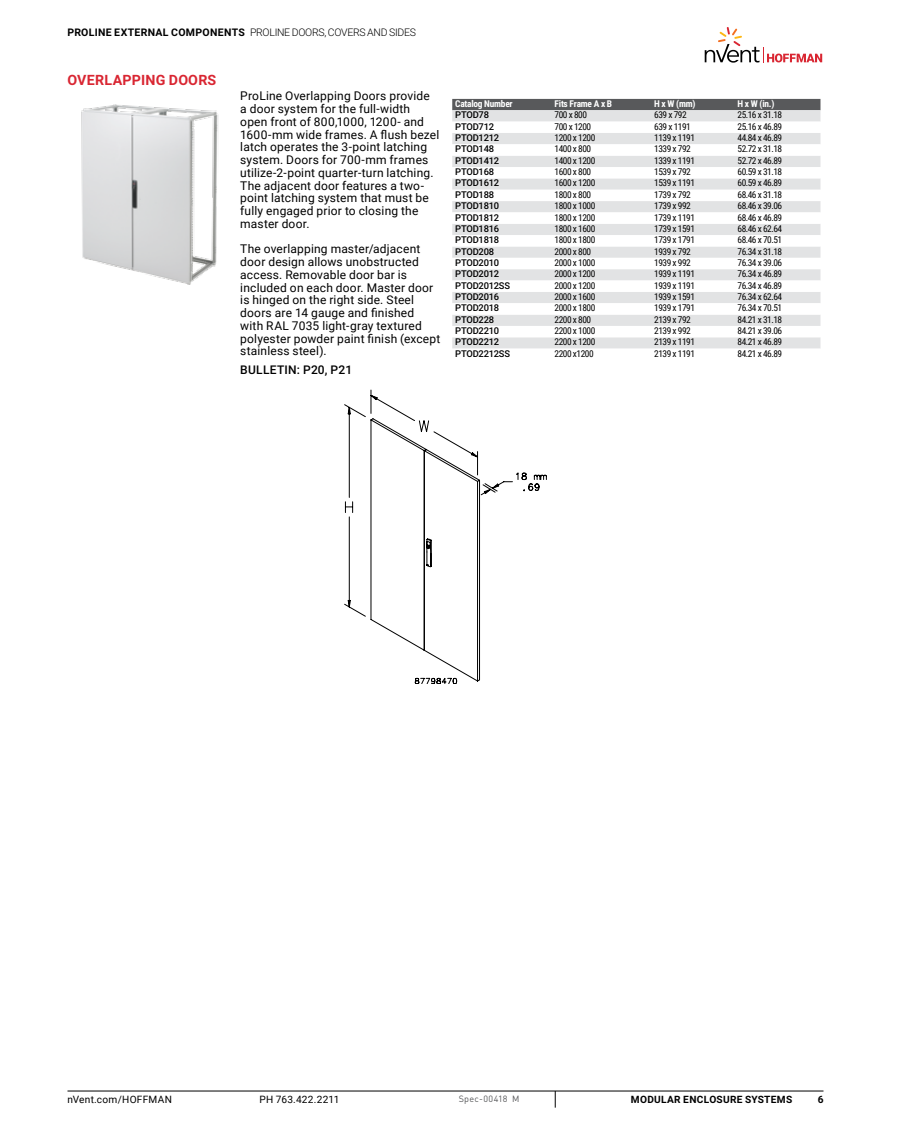
<style>
.page{position:relative;width:918px;height:1134px;background:#fff}
.page>*{position:absolute;margin:0;border:0;box-sizing:border-box;transform-origin:0 0}
.t1{font:700 14.25px "Roboto";color:#d92632}
.t2{font:12px/12.8px "Roboto";letter-spacing:.015em;color:#000}
.t3{font:500 12px "Roboto";letter-spacing:.02em;color:#000}
.t4{font:300 10.5px "Roboto";letter-spacing:-.025em;color:#000}
.t5{font:700 10.5px "Roboto";letter-spacing:.03em;color:#000}
.t6{font:10.2px "Roboto";letter-spacing:.025em;color:#000}
.t7{font:700 10.2px "Roboto";letter-spacing:.03em;color:#000}
.t8{font:9.3px "Roboto Condensed";letter-spacing:-.05em;color:#000}
.t9{font:500 9.3px "Roboto";letter-spacing:-.025em;color:#000}
.t10{font:700 9.3px "Roboto Condensed";letter-spacing:-.025em;color:#fff}
.t11{font:9px "DIN Pro";letter-spacing:.03em;color:#58595b}
.s1{font-weight:700}
</style>
<div class="page">
<hr style="left:68px;top:1091px;width:756px;height:1px;background:#000">
<svg style="left:555px;top:1091px;width:1px;height:17px"></svg>
<svg style="left:705px;top:27px;width:117px;height:36px"></svg>
<img style="left:81px;top:104px;width:138px;height:181px">
<div style="left:452px;top:99px;width:368px;height:11px;background:#58595b"></div>
<svg style="left:452px;top:110px;width:368px;height:12px;background:#e3e3e4"></svg>
<svg style="left:452px;top:133px;width:368px;height:216px"></svg>
<svg style="left:344px;top:390px;width:203px;height:292px"></svg>
<p class="t5" style="left:68px;top:25px;width:75px">PROLINE EXTERN</p>
<p class="t5" style="left:156px;top:25px;width:48px">AL COMPONEN</p>
<p class="t4" style="left:232px;top:25px;width:75px"><span class="s1">TS</span> PROLINE DOOR</p>
<p class="t4" style="left:318px;top:25px;width:77px">S, COVERS AND SIDE</p>
<p class="t4" style="left:410px;top:25px;width:8px">S</p>
<h1 class="t1" style="left:68px;top:70px;width:29px">OVERL</h1>
<h1 class="t1" style="left:113px;top:70px;width:20px">APPING</h1>
<h1 class="t1" style="left:169px;top:70px;width:11px">DOOR</h1>
<h1 class="t1" style="left:208px;top:70px;width:10px">S</h1>
<p class="t2" style="left:240px;top:89px;width:201px">ProLine Overlapping Doors provide<br>a door system for the full-width open front of 800,1000, 1200- and<br>1600-mm wide frames. A flush bezel latch operates the 3-point latching system. Doors for 700-mm frames utilize-2-point quarter-turn latching.<br>The adjacent door features a two&shy;point latching system that must be fully engaged prior to closing the master door.</p>
<p class="t2" style="left:240px;top:242px;width:202px">The overlapping master/adjacent door design allows unobstructed access. Removable door bar is included on each door. Master door is hinged on the right side. Steel doors are 14 gauge and finished<br>with RAL 7035 light-gray textured polyester powder paint finish (except stainless steel).</p>
<p class="t3" style="left:240px;top:361px;width:113px">BULLETIN: P20, P21</p>
<p class="t10" style="left:455px;top:97px;width:59px">Catalog Number</p>
<p class="t10" style="left:555px;top:97px;width:59px">Fits Frame A x B</p>
<p class="t10" style="left:654px;top:97px;width:43px">H x W (mm)</p>
<p class="t10" style="left:738px;top:97px;width:38px">H x W (in.)</p>
<p class="t9" style="left:455px;top:109px;width:35px">PTOD78</p>
<p class="t8" style="left:555px;top:109px;width:34px">700 x 800</p>
<p class="t8" style="left:654px;top:109px;width:34px">639 x 792</p>
<p class="t8" style="left:738px;top:109px;width:46px">25.16 x 31.18</p>
<p class="t9" style="left:455px;top:120px;width:40px">PTOD712</p>
<p class="t8" style="left:555px;top:120px;width:38px">700 x 1200</p>
<p class="t8" style="left:654px;top:120px;width:38px">639 x 1191</p>
<p class="t8" style="left:738px;top:120px;width:46px">25.16 x 46.89</p>
<p class="t9" style="left:455px;top:131px;width:45px">PTOD1212</p>
<p class="t8" style="left:555px;top:131px;width:42px">1200 x 1200</p>
<p class="t8" style="left:654px;top:131px;width:42px">1139 x 1191</p>
<p class="t8" style="left:738px;top:131px;width:46px">44.84 x 46.89</p>
<p class="t9" style="left:455px;top:143px;width:40px">PTOD148</p>
<p class="t8" style="left:555px;top:143px;width:38px">1400 x 800</p>
<p class="t8" style="left:654px;top:143px;width:38px">1339 x 792</p>
<p class="t8" style="left:738px;top:143px;width:46px">52.72 x 31.18</p>
<p class="t9" style="left:455px;top:154px;width:45px">PTOD1412</p>
<p class="t8" style="left:555px;top:154px;width:42px">1400 x 1200</p>
<p class="t8" style="left:654px;top:154px;width:42px">1339 x 1191</p>
<p class="t8" style="left:738px;top:154px;width:46px">52.72 x 46.89</p>
<p class="t9" style="left:455px;top:165px;width:40px">PTOD168</p>
<p class="t8" style="left:555px;top:165px;width:38px">1600 x 800</p>
<p class="t8" style="left:654px;top:165px;width:38px">1539 x 792</p>
<p class="t8" style="left:738px;top:165px;width:46px">60.59 x 31.18</p>
<p class="t9" style="left:455px;top:177px;width:45px">PTOD1612</p>
<p class="t8" style="left:555px;top:177px;width:42px">1600 x 1200</p>
<p class="t8" style="left:654px;top:177px;width:42px">1539 x 1191</p>
<p class="t8" style="left:738px;top:177px;width:46px">60.59 x 46.89</p>
<p class="t9" style="left:455px;top:188px;width:40px">PTOD188</p>
<p class="t8" style="left:555px;top:188px;width:38px">1800 x 800</p>
<p class="t8" style="left:654px;top:188px;width:38px">1739 x 792</p>
<p class="t8" style="left:738px;top:188px;width:46px">68.46 x 31.18</p>
<p class="t9" style="left:455px;top:199px;width:45px">PTOD1810</p>
<p class="t8" style="left:555px;top:199px;width:42px">1800 x 1000</p>
<p class="t8" style="left:654px;top:199px;width:38px">1739 x 992</p>
<p class="t8" style="left:738px;top:199px;width:46px">68.46 x 39.06</p>
<p class="t9" style="left:455px;top:211px;width:45px">PTOD1812</p>
<p class="t8" style="left:555px;top:211px;width:42px">1800 x 1200</p>
<p class="t8" style="left:654px;top:211px;width:42px">1739 x 1191</p>
<p class="t8" style="left:738px;top:211px;width:46px">68.46 x 46.89</p>
<p class="t9" style="left:455px;top:222px;width:45px">PTOD1816</p>
<p class="t8" style="left:555px;top:222px;width:42px">1800 x 1600</p>
<p class="t8" style="left:654px;top:222px;width:42px">1739 x 1591</p>
<p class="t8" style="left:738px;top:222px;width:46px">68.46 x 62.64</p>
<p class="t9" style="left:455px;top:233px;width:45px">PTOD1818</p>
<p class="t8" style="left:555px;top:233px;width:42px">1800 x 1800</p>
<p class="t8" style="left:654px;top:233px;width:42px">1739 x 1791</p>
<p class="t8" style="left:738px;top:233px;width:46px">68.46 x 70.51</p>
<p class="t9" style="left:455px;top:245px;width:40px">PTOD208</p>
<p class="t8" style="left:555px;top:245px;width:38px">2000 x 800</p>
<p class="t8" style="left:654px;top:245px;width:38px">1939 x 792</p>
<p class="t8" style="left:738px;top:245px;width:46px">76.34 x 31.18</p>
<p class="t9" style="left:455px;top:256px;width:45px">PTOD2010</p>
<p class="t8" style="left:555px;top:256px;width:42px">2000 x 1000</p>
<p class="t8" style="left:654px;top:256px;width:38px">1939 x 992</p>
<p class="t8" style="left:738px;top:256px;width:46px">76.34 x 39.06</p>
<p class="t9" style="left:455px;top:268px;width:45px">PTOD2012</p>
<p class="t8" style="left:555px;top:268px;width:42px">2000 x 1200</p>
<p class="t8" style="left:654px;top:268px;width:42px">1939 x 1191</p>
<p class="t8" style="left:738px;top:268px;width:46px">76.34 x 46.89</p>
<p class="t9" style="left:455px;top:279px;width:56px">PTOD2012SS</p>
<p class="t8" style="left:555px;top:279px;width:42px">2000 x 1200</p>
<p class="t8" style="left:654px;top:279px;width:42px">1939 x 1191</p>
<p class="t8" style="left:738px;top:279px;width:46px">76.34 x 46.89</p>
<p class="t9" style="left:455px;top:290px;width:45px">PTOD2016</p>
<p class="t8" style="left:555px;top:290px;width:42px">2000 x 1600</p>
<p class="t8" style="left:654px;top:290px;width:42px">1939 x 1591</p>
<p class="t8" style="left:738px;top:290px;width:46px">76.34 x 62.64</p>
<p class="t9" style="left:455px;top:302px;width:45px">PTOD2018</p>
<p class="t8" style="left:555px;top:302px;width:42px">2000 x 1800</p>
<p class="t8" style="left:654px;top:302px;width:42px">1939 x 1791</p>
<p class="t8" style="left:738px;top:302px;width:46px">76.34 x 70.51</p>
<p class="t9" style="left:455px;top:313px;width:40px">PTOD228</p>
<p class="t8" style="left:555px;top:313px;width:38px">2200 x 800</p>
<p class="t8" style="left:654px;top:313px;width:38px">2139 x 792</p>
<p class="t8" style="left:738px;top:313px;width:46px">84.21 x 31.18</p>
<p class="t9" style="left:455px;top:324px;width:45px">PTOD2210</p>
<p class="t8" style="left:555px;top:324px;width:42px">2200 x 1000</p>
<p class="t8" style="left:654px;top:324px;width:38px">2139 x 992</p>
<p class="t8" style="left:738px;top:324px;width:46px">84.21 x 39.06</p>
<p class="t9" style="left:455px;top:336px;width:45px">PTOD2212</p>
<p class="t8" style="left:555px;top:336px;width:42px">2200 x 1200</p>
<p class="t8" style="left:654px;top:336px;width:42px">2139 x 1191</p>
<p class="t8" style="left:738px;top:336px;width:46px">84.21 x 46.89</p>
<p class="t9" style="left:455px;top:347px;width:56px">PTOD2212SS</p>
<p class="t8" style="left:555px;top:347px;width:41px">2200 x1200</p>
<p class="t8" style="left:654px;top:347px;width:42px">2139 x 1191</p>
<p class="t8" style="left:738px;top:347px;width:46px">84.21 x 46.89</p>
<p class="t6" style="left:67px;top:1092px;width:106px">nVent.com/HOFFMAN</p>
<p class="t6" style="left:260px;top:1092px;width:81px">PH 763.422.2211</p>
<p class="t11" style="left:459px;top:1092px;width:62px">Spec-00418 M</p>
<p class="t7" style="left:631px;top:1092px;width:66px">MODULAR ENCLO</p>
<p class="t7" style="left:717px;top:1092px;width:77px">SURE SYSTEMS</p>
<p class="t7" style="left:818px;top:1092px;width:7px">6</p>
</div>
